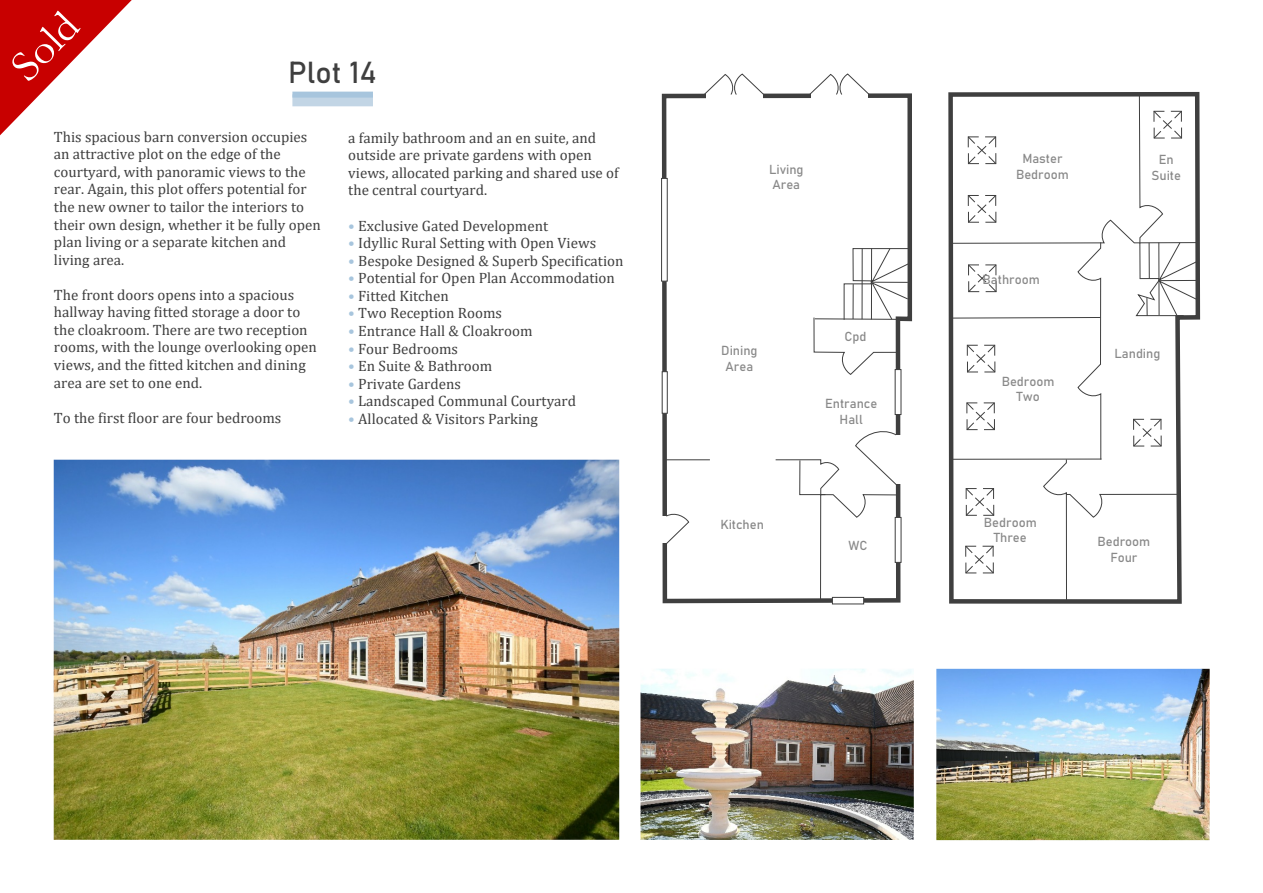
<style>
.page{position:relative;width:1263px;height:893px;background:#fff}
.page>*{position:absolute;margin:0;border:0;box-sizing:border-box;transform-origin:0 0}
.t1{font:43.95px "Garamond";color:#fff}
.t2{font:30px "Bahnschrift";color:#3f3f3f}
.t3{font:15px/17.5px "Cambria";color:#3f3f3f}
.t4{font:12.9px/15.5px "Bahnschrift";color:#898989;text-align:center}
.s1{color:#a7c5dd}
</style>
<div class="page">
<img style="left:54px;top:460px;width:565px;height:380px">
<img style="left:936px;top:669px;width:274px;height:171px">
<svg style="left:661px;top:93px;width:252px;height:512px"></svg>
<div style="left:886px;top:436px;width:21px;height:48px;background:#fff"></div>
<div style="left:661px;top:178px;width:7px;height:103px;background:#fff;border:1px solid #3f3f3f"></div>
<svg style="left:662px;top:371px;width:6px;height:43px"></svg>
<svg style="left:899px;top:517px;width:2px;height:46px"></svg>
<div style="left:832px;top:597px;width:32px;height:7px;background:#fff"></div>
<svg style="left:813px;top:248px;width:98px;height:127px"></svg>
<hr style="left:666px;top:459px;width:44px;height:1px;background:#3f3f3f">
<div style="left:660px;top:517px;width:12px;height:26px;background:#fff"></div>
<svg style="left:665px;top:511px;width:25px;height:34px"></svg>
<svg style="left:895px;top:369px;width:6px;height:46px"></svg>
<svg style="left:775px;top:426px;width:124px;height:174px"></svg>
<svg style="left:948px;top:91px;width:253px;height:513px"></svg>
<div style="left:292px;top:94px;width:81px;height:12px;background:#c2d5e5"></div>
<div style="left:292px;top:92px;width:81px;height:6px;background:#a7c5dd"></div>
<img style="left:640px;top:669px;width:274px;height:171px">
<div style="left:705px;top:85px;width:57px;height:21px;background:#fff"></div>
<svg style="left:703px;top:73px;width:62px;height:23px"></svg>
<div style="left:811px;top:85px;width:57px;height:21px;background:#fff"></div>
<svg style="left:809px;top:73px;width:61px;height:23px"></svg>
<svg style="left:951px;top:95px;width:249px;height:505px"></svg>
<svg style="left:0;top:0;width:132px;height:136px"></svg>
<h1 class="t1" style="left:7px;top:63px;width:78px;rotate:-46deg">Sold</h1>
<h2 class="t2" style="left:288px;top:60px;width:90px">Plot 14</h2>
<p class="t3" style="left:54px;top:129px;width:268px">This spacious barn conversion occupies an attractive plot on the edge of the courtyard, with panoramic views to the rear. Again, this plot offers potential for the new owner to tailor the interiors to their own design, whether it be fully open plan living or a separate kitchen and living area.</p>
<p class="t3" style="left:54px;top:287px;width:264px">The front doors opens into a spacious hallway having fitted storage a door to the cloakroom. There are two reception rooms, with the lounge overlooking open views, and the fitted kitchen and dining area are set to one end.</p>
<p class="t3" style="left:54px;top:410px;width:229px">To the first floor are four bedrooms</p>
<p class="t3" style="left:348px;top:130px;width:272px">a family bathroom and an en suite, and outside are private gardens with open views, allocated parking and shared use of the central courtyard.</p>
<p class="t3" style="left:348px;top:218px;width:201px"><span class="s1">•</span> Exclusive Gated Development</p>
<p class="t3" style="left:348px;top:235px;width:249px"><span class="s1">•</span> Idyllic Rural Setting with Open Views</p>
<p class="t3" style="left:348px;top:253px;width:277px"><span class="s1">•</span> Bespoke Designed &amp; Superb Specification</p>
<p class="t3" style="left:348px;top:270px;width:268px"><span class="s1">•</span> Potential for Open Plan Accommodation</p>
<p class="t3" style="left:348px;top:288px;width:102px"><span class="s1">•</span> Fitted Kitchen</p>
<p class="t3" style="left:348px;top:305px;width:155px"><span class="s1">•</span> Two Reception Rooms</p>
<p class="t3" style="left:348px;top:323px;width:186px"><span class="s1">•</span> Entrance Hall &amp; Cloakroom</p>
<p class="t3" style="left:348px;top:341px;width:111px"><span class="s1">•</span> Four Bedrooms</p>
<p class="t3" style="left:348px;top:358px;width:145px"><span class="s1">•</span> En Suite &amp; Bathroom</p>
<p class="t3" style="left:348px;top:376px;width:114px"><span class="s1">•</span> Private Gardens</p>
<p class="t3" style="left:348px;top:393px;width:229px"><span class="s1">•</span> Landscaped Communal Courtyard</p>
<p class="t3" style="left:348px;top:411px;width:191px"><span class="s1">•</span> Allocated &amp; Visitors Parking</p>
<p class="t4" style="left:769px;top:162px;width:36px;text-align:left">Living<br>Area</p>
<p class="t4" style="left:1016px;top:152px;width:54px">Master<br>Bedroom</p>
<p class="t4" style="left:721px;top:344px;width:38px">Dining<br>Area</p>
<p class="t4" style="left:844px;top:329px;width:23px">Cpd</p>
<p class="t4" style="left:825px;top:397px;width:54px">Entrance<br>Hall</p>
<p class="t4" style="left:982px;top:273px;width:59px">Bathroom</p>
<p class="t4" style="left:1002px;top:374px;width:54px">Bedroom<br>Two</p>
<p class="t4" style="left:1151px;top:153px;width:31px">En<br>Suite</p>
<p class="t4" style="left:1114px;top:347px;width:47px">Landing</p>
<p class="t4" style="left:720px;top:518px;width:45px">Kitchen</p>
<p class="t4" style="left:848px;top:538px;width:20px">WC</p>
<p class="t4" style="left:984px;top:515px;width:54px">Bedroom<br>Three</p>
<p class="t4" style="left:1097px;top:535px;width:54px">Bedroom<br>Four</p>
</div>
